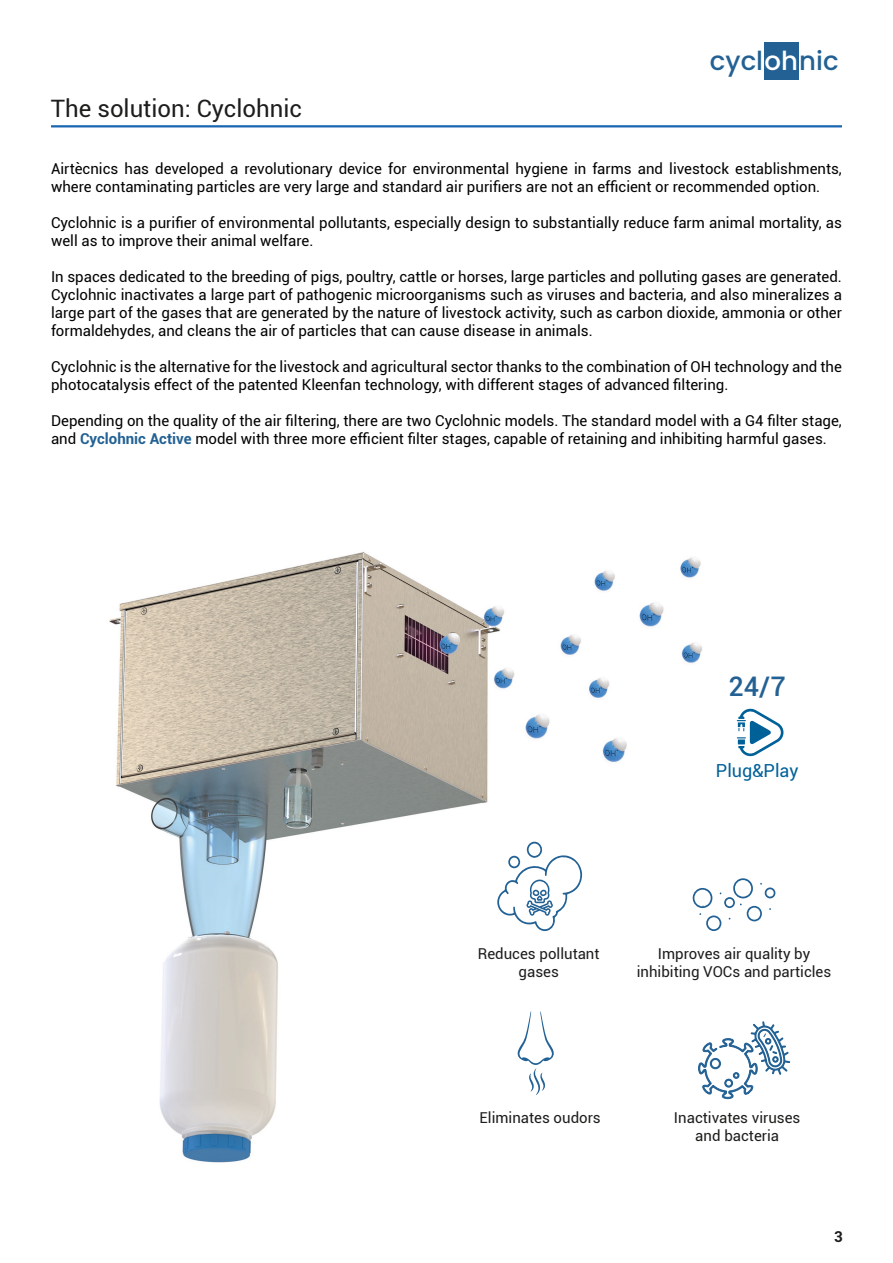
<style>
.page{position:relative;width:893px;height:1263px;background:#fff}
.page>*{position:absolute;margin:0;border:0;box-sizing:border-box;transform-origin:0 0}
.t1{font:500 27px "Roboto";color:#236194}
.t2{font:500 26.1px "Poppins";color:#236194}
.t3{font:24px "Roboto";color:#1d1d1b}
.t4{font:18px "Roboto";color:#00619a}
.t5{font:15px/18px "Roboto";color:#020203}
.t6{font:15px/18px "Roboto";color:#1d1d1b;text-align:center}
.t7{font:700 15px "Roboto";color:#1d1d1b}
.s1{color:#fff}
.s2{font-weight:700;color:#236194}
</style>
<div class="page">
<div style="left:764px;top:43px;width:34px;height:37px;background:#236194"></div>
<img style="left:109px;top:552px;width:628px;height:611px">
<hr style="left:51px;top:125px;width:791px;height:2px;background:#1965af">
<svg style="left:497px;top:842px;width:85px;height:89px"></svg>
<svg style="left:517px;top:1011px;width:37px;height:84px"></svg>
<svg style="left:693px;top:878px;width:82px;height:53px"></svg>
<svg style="left:698px;top:1018px;width:92px;height:86px"></svg>
<svg style="left:737px;top:708px;width:46px;height:49px"></svg>
<h3 class="t3" style="left:51px;top:91px;width:253px">The solution: Cyclohnic</h3>
<h2 class="t2" style="left:710px;top:50px;width:130px">cycl<span class="s1">oh</span>nic</h2>
<p class="t5" style="left:51px;top:159px;width:792px">Airtècnics has developed a revolutionary device for environmental hygiene in farms and livestock establishments, where contaminating particles are very large and standard air purifiers are not an efficient or recommended option.</p>
<p class="t5" style="left:51px;top:213px;width:792px">Cyclohnic is a purifier of environmental pollutants, especially design to substantially reduce farm animal mortality, as well as to improve their animal welfare.</p>
<p class="t5" style="left:51px;top:267px;width:792px;text-align:justify">In spaces dedicated to the breeding of pigs, poultry, cattle or horses, large particles and polluting gases are generated.<br>Cyclohnic inactivates a large part of pathogenic microorganisms such as viruses and bacteria, and also mineralizes a large part of the gases that are generated by the nature of livestock activity, such as carbon dioxide, ammonia or other formaldehydes, and cleans the air of particles that can cause disease in animals.</p>
<p class="t5" style="left:51px;top:357px;width:792px">Cyclohnic is the alternative for the livestock and agricultural sector thanks to the combination of OH technology and the photocatalysis effect of the patented Kleenfan technology, with different stages of advanced filtering.</p>
<p class="t5" style="left:51px;top:411px;width:792px">Depending on the quality of the air filtering, there are two Cyclohnic models. The standard model with a G4 filter stage, and <span class="s2">Cyclohnic Active</span> model with three more efficient filter stages, capable of retaining and inhibiting harmful gases.</p>
<h1 class="t1" style="left:729px;top:667px;width:59px">24/7</h1>
<p class="t4" style="left:716px;top:758px;width:84px">Plug&amp;Play</p>
<p class="t6" style="left:478px;top:943px;width:123px">Reduces pollutant gases</p>
<p class="t6" style="left:637px;top:944px;width:196px">Improves air quality by inhibiting VOCs and particles</p>
<p class="t6" style="left:480px;top:1108px;width:123px">Eliminates oudors</p>
<p class="t6" style="left:674px;top:1108px;width:128px">Inactivates viruses and bacteria</p>
<p class="t7" style="left:834px;top:1226px;width:10px">3</p>
</div>
